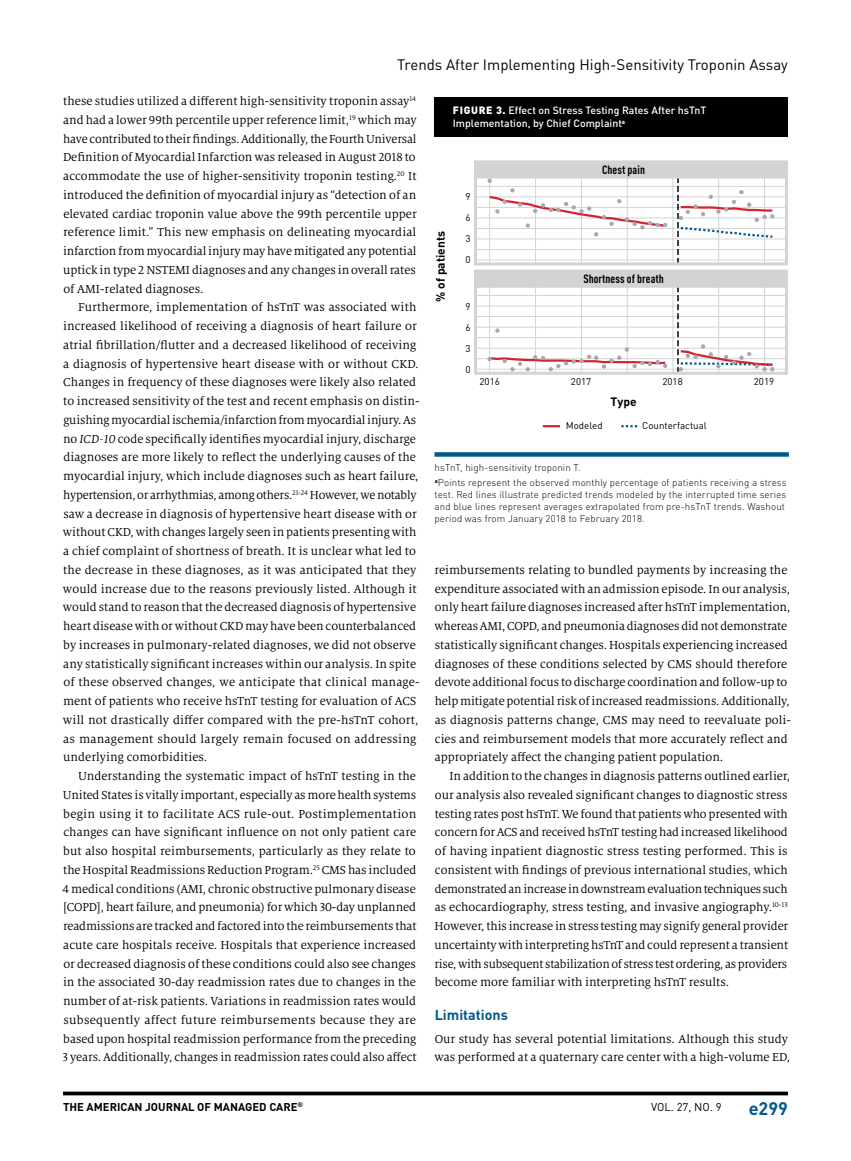
<style>
.page{position:relative;width:851px;height:1161px;background:#fff}
.page>*{position:absolute;margin:0;border:0;box-sizing:border-box;transform-origin:0 0}
.t1{font:700 18px "DINOT";color:#005a8e}
.t2{font:15px "DINOT";color:#000}
.t3{font:700 14.25px "DINOT";color:#005a8e}
.t4{font:12.75px/18.8px "Milo Serif OT";color:#000}
.t5{font:700 condensed 12px "DINOT";letter-spacing:.005em;color:#000}
.t6{font:700 12px "DINOT";color:#000}
.t7{font:700 11.25px "DINOT";color:#000}
.t8{font:11.25px "DINOT";color:#000}
.t9{font:500 10.5px/13.5px "DINOT";color:#fff}
.t10{font:300 9.75px/12px "DINOT";letter-spacing:.01em;color:#000}
.t11{font:9.75px "DINOT";color:#000}
.t12{font:700 6.6px "DINOT";color:#000}
.s1{font-style:italic}
.s2{font-weight:900}
</style>
<div class="page">
<hr style="left:63px;top:1092px;width:725px;height:3px;background:#000">
<div style="left:434px;top:97px;width:353px;height:39px;background:#000"></div>
<div style="left:434px;top:452px;width:354px;height:5px;background:#005a8e"></div>
<hr style="left:475px;top:186px;width:311px;height:1px;background:#d1d3d4">
<hr style="left:475px;top:207px;width:311px;height:1px;background:#d1d3d4">
<hr style="left:475px;top:228px;width:311px;height:1px;background:#d1d3d4">
<hr style="left:475px;top:249px;width:311px;height:1px;background:#d1d3d4">
<hr style="left:626px;top:177px;width:1px;height:87px;background:#d1d3d4">
<hr style="left:535px;top:177px;width:1px;height:87px;background:#d1d3d4">
<hr style="left:475px;top:196px;width:311px;height:1px;background:#d1d3d4">
<hr style="left:475px;top:218px;width:311px;height:1px;background:#d1d3d4">
<hr style="left:475px;top:239px;width:311px;height:1px;background:#d1d3d4">
<hr style="left:475px;top:260px;width:311px;height:1px;background:#d1d3d4">
<hr style="left:672px;top:177px;width:1px;height:87px;background:#d1d3d4">
<hr style="left:581px;top:177px;width:1px;height:87px;background:#d1d3d4">
<hr style="left:489px;top:177px;width:1px;height:87px;background:#d1d3d4">
<div style="left:474px;top:175px;width:314px;height:90px;border:3px solid #d1d3d4"></div>
<hr style="left:475px;top:295px;width:311px;height:1px;background:#d1d3d4">
<hr style="left:475px;top:316px;width:311px;height:1px;background:#d1d3d4">
<hr style="left:475px;top:337px;width:311px;height:1px;background:#d1d3d4">
<hr style="left:475px;top:358px;width:311px;height:1px;background:#d1d3d4">
<hr style="left:626px;top:286px;width:1px;height:87px;background:#d1d3d4">
<hr style="left:535px;top:286px;width:1px;height:87px;background:#d1d3d4">
<hr style="left:475px;top:306px;width:311px;height:1px;background:#d1d3d4">
<hr style="left:475px;top:327px;width:311px;height:1px;background:#d1d3d4">
<hr style="left:475px;top:348px;width:311px;height:1px;background:#d1d3d4">
<hr style="left:475px;top:369px;width:311px;height:1px;background:#d1d3d4">
<hr style="left:672px;top:286px;width:1px;height:87px;background:#d1d3d4">
<hr style="left:581px;top:286px;width:1px;height:87px;background:#d1d3d4">
<hr style="left:489px;top:286px;width:1px;height:87px;background:#d1d3d4">
<div style="left:474px;top:285px;width:314px;height:90px;border:3px solid #d1d3d4"></div>
<div style="left:475px;top:271px;width:311px;height:15px;background:#d1d3d4"></div>
<div style="left:474px;top:270px;width:314px;height:18px;border:3px solid #d1d3d4"></div>
<div style="left:475px;top:162px;width:311px;height:15px;background:#d1d3d4"></div>
<div style="left:474px;top:160px;width:314px;height:18px;border:3px solid #d1d3d4"></div>
<svg style="left:621px;top:425px;width:17px;height:2px"></svg>
<svg style="left:543px;top:425px;width:17px;height:2px"></svg>
<svg style="left:487px;top:179px;width:180px;height:57px"></svg>
<svg style="left:677px;top:177px;width:97px;height:87px"></svg>
<svg style="left:495px;top:329px;width:4px;height:4px"></svg>
<svg style="left:487px;top:348px;width:180px;height:23px"></svg>
<svg style="left:677px;top:286px;width:97px;height:87px"></svg>
<p class="t2" style="left:397px;top:55px;width:392px">Trends After Implementing High-Sensitivity Troponin Assay</p>
<p class="t4" style="left:63px;top:92px;width:355px;text-align:justify">these studies utilized a different high-sensitivity troponin assay<sup>14 </sup>and had a lower 99th percentile upper reference limit,<sup>19</sup> which may have contributed to their findings. Additionally, the Fourth Universal Definition of Myocardial Infarction was released in August 2018 to accommodate the use of higher-sensitivity troponin testing.<sup>20</sup> It introduced the definition of myocardial injury as “detection of an elevated cardiac troponin value above the 99th percentile upper reference limit.” This new emphasis on delineating myocardial infarction from myocardial injury may have mitigated any potential uptick in type 2 NSTEMI diagnoses and any changes in overall rates of AMI-related diagnoses.</p>
<p class="t4" style="left:63px;top:298px;width:358px;text-indent:15px">Furthermore, implementation of hsTnT was associated with increased likelihood of receiving a diagnosis of heart failure or atrial fibrillation/flutter and a decreased likelihood of receiving a diagnosis of hypertensive heart disease with or without CKD.<br>Changes in frequency of these diagnoses were likely also related to increased sensitivity of the test and recent emphasis on distin&shy;guishing myocardial ischemia/infarction from myocardial injury. As no <span class="s1">ICD-10</span> code specifically identifies myocardial injury, discharge diagnoses are more likely to reflect the underlying causes of the myocardial injury, which include diagnoses such as heart failure, hypertension, or arrhythmias, among others.<sup>21-24</sup> However, we notably saw a decrease in diagnosis of hypertensive heart disease with or without CKD, with changes largely seen in patients presenting with a chief complaint of shortness of breath. It is unclear what led to the decrease in these diagnoses, as it was anticipated that they would increase due to the reasons previously listed. Although it would stand to reason that the decreased diagnosis of hypertensive heart disease with or without CKD may have been counterbalanced by increases in pulmonary-related diagnoses, we did not observe any statistically significant increases within our analysis. In spite of these observed changes, we anticipate that clinical manage&shy;ment of patients who receive hsTnT testing for evaluation of ACS will not drastically differ compared with the pre-hsTnT cohort, as management should largely remain focused on addressing underlying comorbidities.</p>
<p class="t4" style="left:62px;top:767px;width:356px;text-align:justify;text-indent:16px">Understanding the systematic impact of hsTnT testing in the United States is vitally important, especially as more health systems begin using it to facilitate ACS rule-out. Postimplementation changes can have significant influence on not only patient care but also hospital reimbursements, particularly as they relate to the Hospital Readmissions Reduction Program.<sup>25</sup> CMS has included 4 medical conditions (AMI, chronic obstructive pulmonary disease [COPD], heart failure, and pneumonia) for which 30-day unplanned readmissions are tracked and factored into the reimbursements that acute care hospitals receive. Hospitals that experience increased or decreased diagnosis of these conditions could also see changes in the associated 30-day readmission rates due to changes in the number of at-risk patients. Variations in readmission rates would subsequently affect future reimbursements because they are based upon hospital readmission performance from the preceding 3 years. Additionally, changes in readmission rates could also affect</p>
<p class="t9" style="left:452px;top:103px;width:255px"><span class="s2">FIGURE 3.</span> Effect on Stress Testing Rates After hsTnT<br>Implementation, by Chief Complaint<sup>a</sup></p>
<p class="t5" style="left:602px;top:162px;width:44px">Chest pain</p>
<p class="t11" style="left:465px;top:191px;width:7px">9</p>
<p class="t11" style="left:465px;top:212px;width:7px">6</p>
<p class="t6" style="left:433px;top:302px;width:72px;rotate:-90deg">% of patients</p>
<p class="t11" style="left:465px;top:232px;width:7px">3</p>
<p class="t11" style="left:465px;top:253px;width:7px">0</p>
<p class="t5" style="left:583px;top:271px;width:82px">Shortness of breath</p>
<p class="t11" style="left:465px;top:300px;width:7px">9</p>
<p class="t11" style="left:465px;top:321px;width:7px">6</p>
<p class="t11" style="left:465px;top:342px;width:7px">3</p>
<p class="t11" style="left:465px;top:363px;width:7px">0</p>
<p class="t11" style="left:479px;top:375px;width:22px">2016</p>
<p class="t11" style="left:571px;top:375px;width:22px">2017</p>
<p class="t11" style="left:662px;top:375px;width:22px">2018</p>
<p class="t11" style="left:753px;top:375px;width:22px">2019</p>
<p class="t6" style="left:610px;top:394px;width:28px">Type</p>
<p class="t11" style="left:565px;top:420px;width:38px">Modeled</p>
<p class="t11" style="left:642px;top:420px;width:66px">Counterfactual</p>
<p class="t10" style="left:434px;top:460px;width:353px;line-height:15px">hsTnT, high-sensitivity troponin T.<br><sup>a</sup>Points represent the observed monthly percentage of patients receiving a stress</p>
<p class="t10" style="left:434px;top:488px;width:353px">test. Red lines illustrate predicted trends modeled by the interrupted time series and blue lines represent averages extrapolated from pre-hsTnT trends. Washout period was from January 2018 to February 2018.</p>
<p class="t4" style="left:434px;top:561px;width:358px">reimbursements relating to bundled payments by increasing the expenditure associated with an admission episode. In our analysis, only heart failure diagnoses increased after hsTnT implementation, whereas AMI, COPD, and pneumonia diagnoses did not demonstrate statistically significant changes. Hospitals experiencing increased diagnoses of these conditions selected by CMS should therefore devote additional focus to discharge coordination and follow-up to help mitigate potential risk of increased readmissions. Additionally, as diagnosis patterns change, CMS may need to reevaluate poli&shy;cies and reimbursement models that more accurately reflect and appropriately affect the changing patient population.</p>
<p class="t4" style="left:434px;top:767px;width:357px;text-indent:15px">In addition to the changes in diagnosis patterns outlined earlier, our analysis also revealed significant changes to diagnostic stress testing rates post hsTnT. We found that patients who presented with concern for ACS and received hsTnT testing had increased likelihood of having inpatient diagnostic stress testing performed. This is consistent with findings of previous international studies, which demonstrated an increase in downstream evaluation techniques such as echocardiography, stress testing, and invasive angiography.<sup>10-13<br></sup>However, this increase in stress testing may signify general provider uncertainty with interpreting hsTnT and could represent a transient rise, with subsequent stabilization of stress test ordering, as providers become more familiar with interpreting hsTnT results.</p>
<p class="t3" style="left:434px;top:1006px;width:75px">Limitations</p>
<p class="t4" style="left:434px;top:1029px;width:357px">Our study has several potential limitations. Although this study was performed at a quaternary care center with a high-volume ED,</p>
<p class="t7" style="left:63px;top:1099px;width:236px">THE AMERICAN JOURNAL OF MANAGED CARE</p>
<h1 class="t1" style="left:748px;top:1096px;width:41px">e299</h1>
<p class="t12" style="left:297px;top:1100px;width:7px">®</p>
<p class="t8" style="left:651px;top:1100px;width:72px">VOL. 27, NO. 9</p>
</div>
